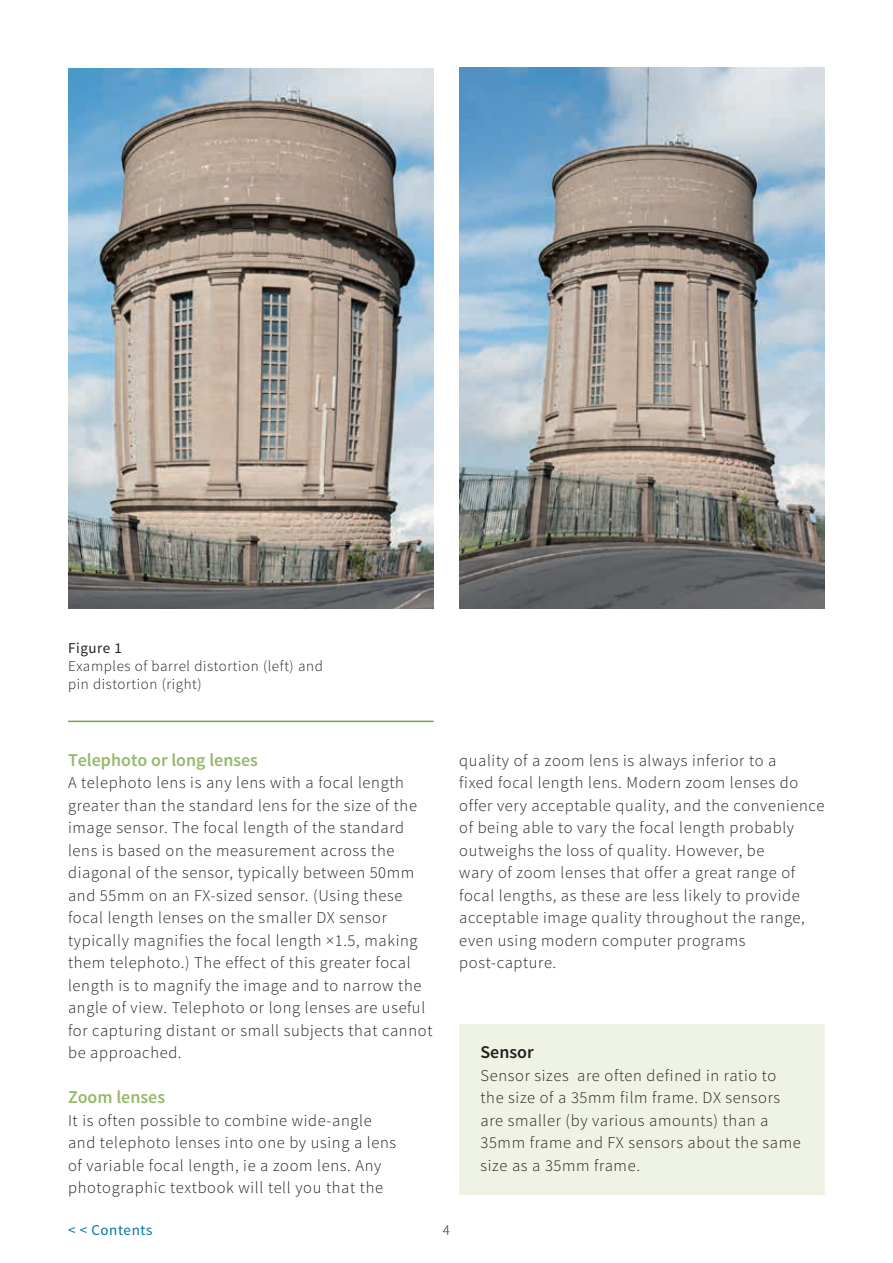
<style>
.page{position:relative;width:893px;height:1263px;background:#fff}
.page>*{position:absolute;margin:0;border:0;box-sizing:border-box;transform-origin:0 0}
.t1{font:600 18px "Source Sans Pro";color:#97b96a}
.t2{font:600 18px "Source Sans Pro";color:#231f20}
.t3{font:300 16.5px/22.5px "Source Sans Pro";letter-spacing:.04em;color:#231f20}
.t4{font:300 15px/18px "Source Sans Pro";letter-spacing:.04em;color:#231f20}
.t5{font:15px "Source Sans Pro";letter-spacing:.04em;color:#0076a4}
.t6{font:15px "Source Sans Pro";letter-spacing:.04em;color:#231f20}
</style>
<div class="page">
<div style="left:459px;top:1025px;width:366px;height:170px;background:#eff3e6"></div>
<hr style="left:68px;top:721px;width:366px;height:1px;background:#77a942">
<img style="left:68px;top:68px;width:366px;height:540px">
<img style="left:459px;top:67px;width:366px;height:541px">
<p class="t6" style="left:68px;top:639px;width:55px">Figure 1</p>
<p class="t4" style="left:68px;top:657px;width:256px">Examples of barrel distortion (left) and pin distortion (right)</p>
<h3 class="t1" style="left:68px;top:748px;width:192px">Telephoto or long lenses</h3>
<p class="t3" style="left:68px;top:771px;width:366px">A telephoto lens is any lens with a focal length greater than the standard lens for the size of the image sensor. The focal length of the standard lens is based on the measurement across the diagonal of the sensor, typically between 50mm and 55mm on an FX-sized sensor. (Using these focal length lenses on the smaller DX sensor typically magnifies the focal length ×1.5, making them telephoto.) The effect of this greater focal length is to magnify the image and to narrow the angle of view. Telephoto or long lenses are useful for capturing distant or small subjects that cannot be approached.</p>
<h3 class="t1" style="left:68px;top:1086px;width:99px">Zoom lenses</h3>
<p class="t3" style="left:68px;top:1109px;width:330px">It is often possible to combine wide-angle and telephoto lenses into one by using a lens of variable focal length, ie a zoom lens. Any photographic textbook will tell you that the</p>
<p class="t3" style="left:459px;top:749px;width:367px">quality of a zoom lens is always inferior to a<br>fixed focal length lens. Modern zoom lenses do offer very acceptable quality, and the convenience of being able to vary the focal length probably outweighs the loss of quality. However, be<br>wary of zoom lenses that offer a great range of focal lengths, as these are less likely to provide acceptable image quality throughout the range, even using modern computer programs post-capture.</p>
<h4 class="t2" style="left:480px;top:1041px;width:55px">Sensor</h4>
<p class="t3" style="left:480px;top:1064px;width:322px">Sensor sizes are often defined in ratio to the size of a 35mm film frame. DX sensors are smaller (by various amounts) than a 35mm frame and FX sensors about the same size as a 35mm frame.</p>
<p class="t5" style="left:68px;top:1220px;width:86px">&lt; &lt; Contents</p>
<p class="t4" style="left:443px;top:1221px;width:9px">4</p>
</div>
